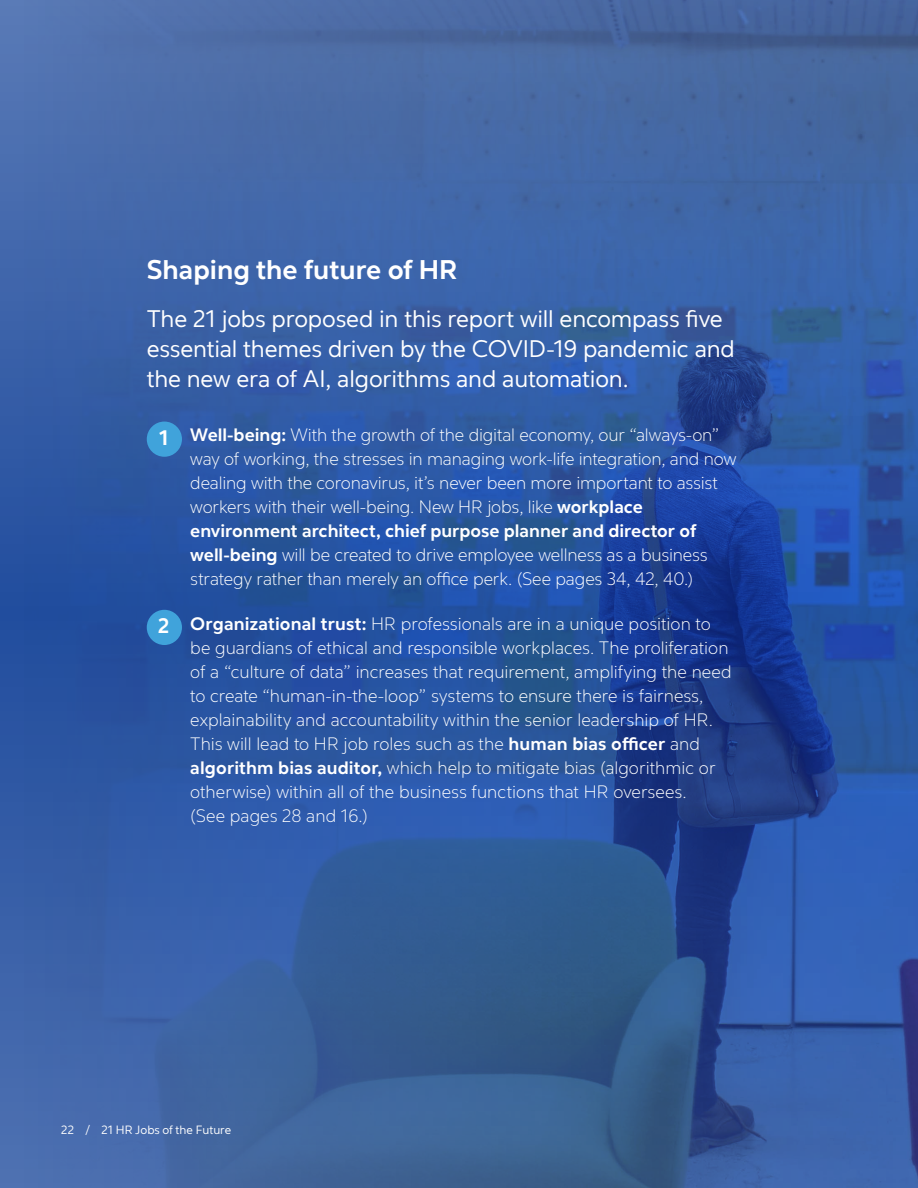
<style>
.page{position:relative;width:918px;height:1188px;background:#fff}
.page>*{position:absolute;margin:0;border:0;box-sizing:border-box;transform-origin:0 0}
.Heading_1_-_18_22{font:700 27px "Cognizant Sans";color:#fff}
.Body_text_10_14{font:24px/30px "Cognizant Sans";letter-spacing:-.01em;color:#fff}
.EB_Heading_1_-_17_19{font:700 21px "Cognizant Sans";color:#fff}
.Bullets_10_14{font:300 18px/24px "Cognizant Sans";letter-spacing:-.005em;color:#fff}
.Folio_left_8_10{font:12px "Cognizant Sans";color:#fff}
.s1{font-weight:700}
</style>
<div class="page">
<img style="left:0;top:0;width:918px;height:1188px">
<div style="left:147px;top:422px;width:35px;height:35px;background:#40a3db;border-radius:50%"></div>
<div style="left:147px;top:610px;width:35px;height:35px;background:#40a3db;border-radius:50%"></div>
<p class="Heading_1_-_18_22" style="left:147px;top:252px;width:312px">Shaping the future of HR</p>
<p class="Body_text_10_14" style="left:147px;top:304px;width:590px">The 21 jobs proposed in this report will encompass five essential themes driven by the COVID-19 pandemic and the new era of AI, algorithms and automation.</p>
<p class="Bullets_10_14" style="left:190px;top:423px;width:548px"><span class="s1">Well-being:</span> With the growth of the digital economy, our “always-on” way of working, the stresses in managing work-life integration, and now dealing with the coronavirus, it’s never been more important to assist workers with their well-being. New HR jobs, like <span class="s1">workplace environment architect, chief purpose planner and director of well-being</span> will be created to drive employee wellness as a business strategy rather than merely an office perk. (See pages 34, 42, 40.)</p>
<p class="Bullets_10_14" style="left:190px;top:612px;width:543px"><span class="s1">Organizational trust:</span> HR professionals are in a unique position to be guardians of ethical and responsible workplaces. The proliferation of a “culture of data” increases that requirement, amplifying the need to create “human-in-the-loop” systems to ensure there is fairness, explainability and accountability within the senior leadership of HR.<br>This will lead to HR job roles such as the <span class="s1">human bias officer</span> and <span class="s1">algorithm bias auditor,</span> which help to mitigate bias (algorithmic or otherwise) within all of the business functions that HR oversees.<br>(See pages 28 and 16.)</p>
<p class="EB_Heading_1_-_17_19" style="left:159px;top:424px;width:11px">1</p>
<p class="EB_Heading_1_-_17_19" style="left:158px;top:612px;width:13px">2</p>
<p class="Folio_left_8_10" style="left:61px;top:1123px;width:172px">22 / 21 HR Jobs of the Future</p>
</div>
